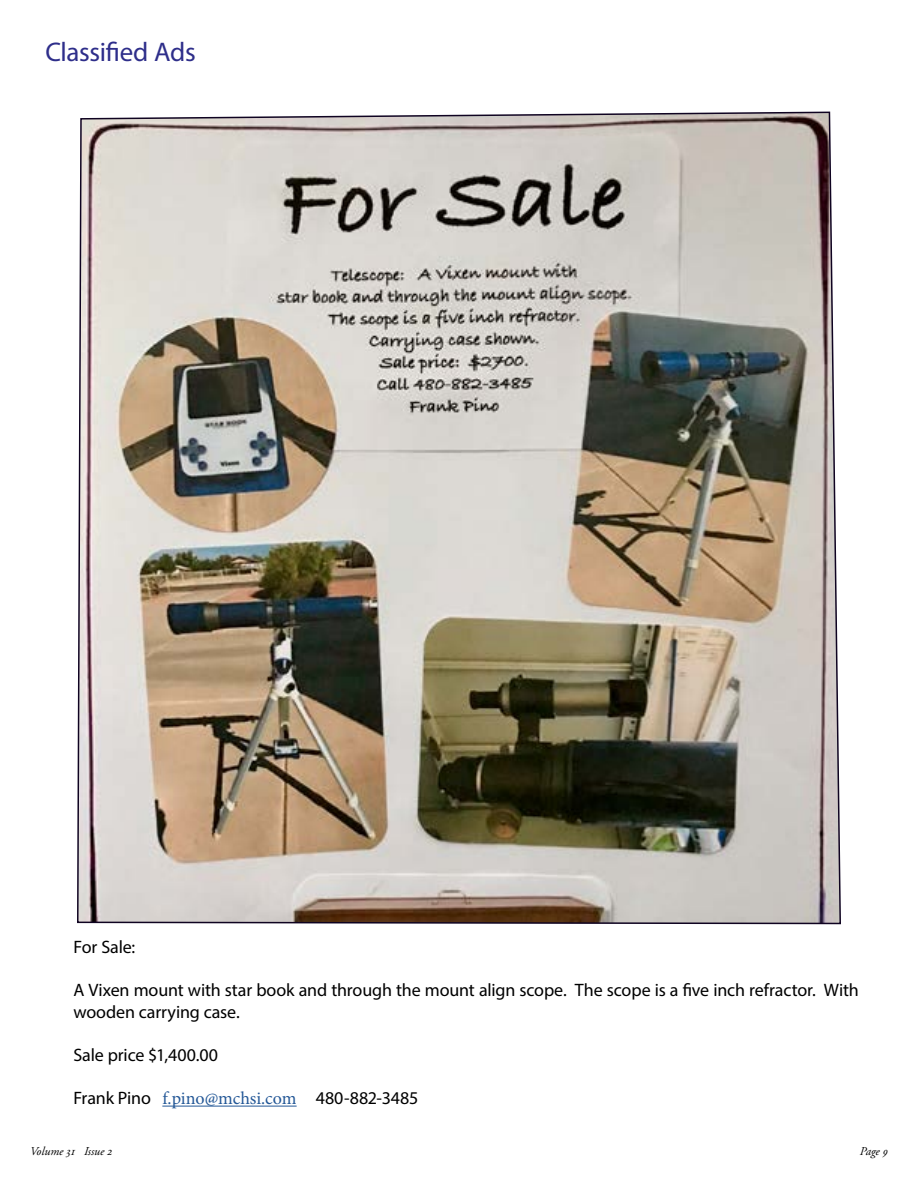
<style>
.page{position:relative;width:918px;height:1188px;background:#fff}
.page>*{position:absolute;margin:0;border:0;box-sizing:border-box;transform-origin:0 0}
.t1{font:27px "Myriad Pro";letter-spacing:-.015em;color:#2e2e8a}
.t2{font:18px/21.6px "Myriad Pro";letter-spacing:-.005em;color:#000}
.t3{font:italic 12px "Adobe Garamond Pro";color:#000}
.s1{font-family:"Minion Pro";color:#245897}
</style>
<div class="page">
<img style="left:77px;top:111px;width:764px;height:814px">
<hr style="left:162px;top:1106px;width:135px;height:1px;background:#245897">
<h1 class="t1" style="left:45px;top:36px;width:152px">Classified Ads</h1>
<p class="t2" style="left:73px;top:936px;width:63px">For Sale:</p>
<p class="t2" style="left:73px;top:979px;width:787px">A Vixen mount with star book and through the mount align scope. The scope is a five inch refractor. With wooden carrying case.</p>
<p class="t2" style="left:73px;top:1044px;width:146px">Sale price $1,400.00</p>
<p class="t2" style="left:73px;top:1087px;width:346px">Frank Pino <span class="s1">f.pino@mchsi.com</span> 480-882-3485</p>
<p class="t3" style="left:30px;top:1144px;width:84px">Volume 31 Issue 2</p>
<p class="t3" style="left:860px;top:1144px;width:29px">Page 9</p>
</div>
